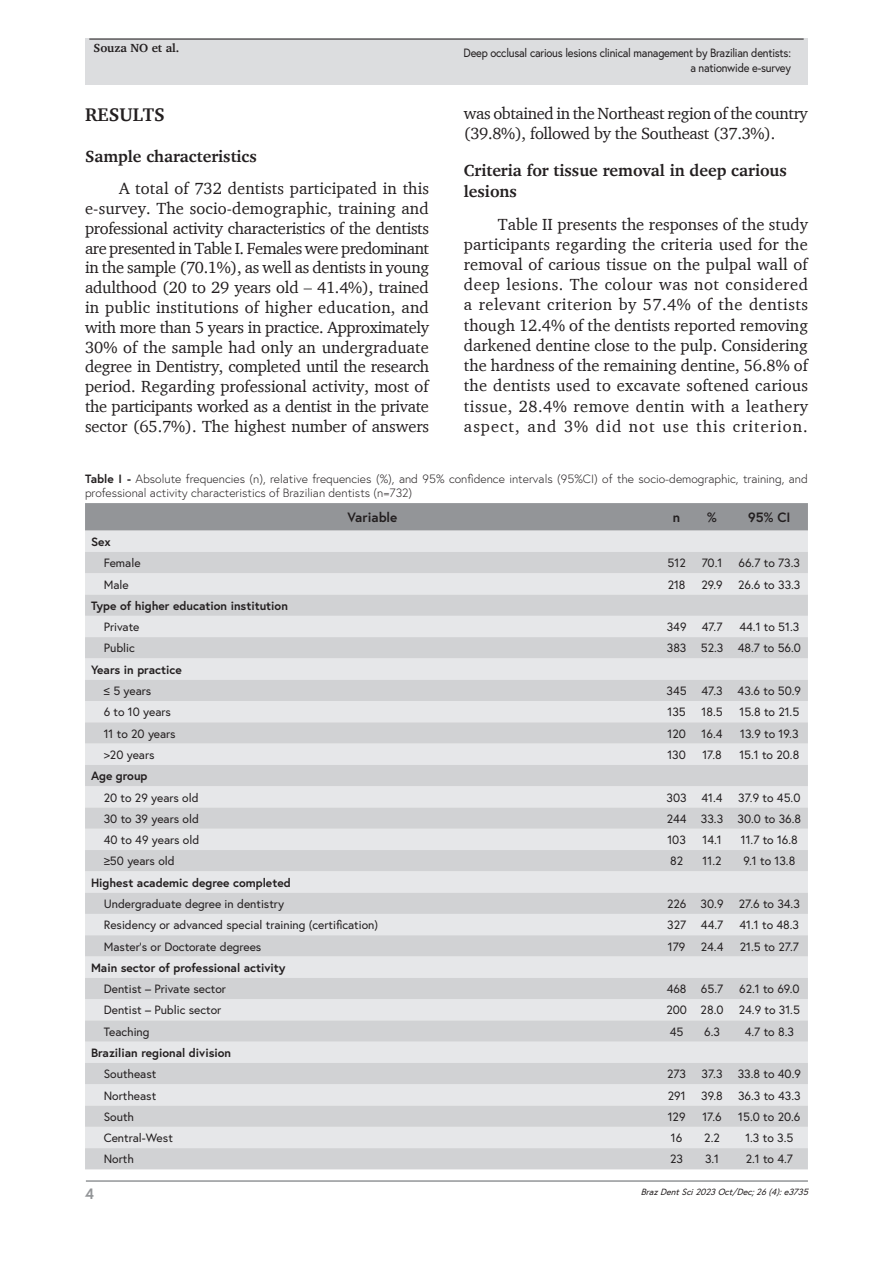
<style>
.page{position:relative;width:893px;height:1263px;background:#fff}
.page>*{position:absolute;margin:0;border:0;box-sizing:border-box;transform-origin:0 0}
.Heading1{font:700 18.75px "Charter";color:#231f20}
.Paragraph{font:16.5px/19.8px "Charter";letter-spacing:-.02em;color:#231f20;text-align:justify}
.Heading2{font:700 16.5px/20.2px "Charter";color:#231f20}
.t1{font:700 15px "Europa";color:#939598}
.TableHead{font:700 13.5px "Europa";color:#231f20}
.TableBody{font:12px "Europa";color:#231f20}
.TableTitle{font:300 12px/14.4px "Europa";color:#231f20}
.TableBody-2{font:700 12px "Europa";color:#231f20}
.TableBody-3{font:12px/14.4px "Europa";letter-spacing:-.02em;color:#231f20;text-align:right;scale:.92 1}
.t2{font:700 12px "Charter";color:#231f20}
.t3{font:italic 9px "Europa";color:#231f20}
.s1{font-weight:700}
</style>
<div class="page">
<hr style="left:86px;top:1180px;width:722px;height:2px;background:#939598">
<div style="left:85px;top:39px;width:723px;height:46px;background:#dcdddf"></div>
<hr style="left:89px;top:39px;width:715px;height:1px;background:#231f20">
<svg style="left:85px;top:503px;width:723px;height:28px;background:#95979a"></svg>
<div style="left:85px;top:531px;width:723px;height:21px;background:#e6e7e9"></div>
<svg style="left:85px;top:552px;width:723px;height:617px;background:#dbdcde"></svg>
<p class="t2" style="left:94px;top:41px;width:87px">Souza NO et al.</p>
<p class="TableBody-3" style="left:464px;top:46px;width:357px">Deep occlusal carious lesions clinical management by Brazilian dentists: a nationwide e-survey</p>
<p class="Paragraph" style="left:464px;top:103px;width:345px;line-height:20.2px">was obtained in the Northeast region of the country (39.8%), followed by the Southeast (37.3%).</p>
<p class="Heading2" style="left:464px;top:160px;width:324px">Criteria for tissue removal in deep carious lesions</p>
<p class="Paragraph" style="left:464px;top:213px;width:346px;line-height:20.2px;text-indent:34px">Table II presents the responses of the study participants regarding the criteria used for the removal of carious tissue on the pulpal wall of deep lesions. The colour was not considered a relevant criterion by 57.4% of the dentists though 12.4% of the dentists reported removing darkened dentine close to the pulp. Considering the hardness of the remaining dentine, 56.8% of the dentists used to excavate softened carious tissue, 28.4% remove dentin with a leathery aspect, and 3% did not use this criterion.</p>
<p class="TableTitle" style="left:85px;top:471px;width:724px"><span class="s1">Table I -</span> Absolute frequencies (n), relative frequencies (%), and 95% confidence intervals (95%CI) of the socio-demographic, training, and professional activity characteristics of Brazilian dentists (n=732)</p>
<p class="TableHead" style="left:348px;top:508px;width:51px">Variable</p>
<p class="TableHead" style="left:673px;top:508px;width:9px">n</p>
<p class="TableHead" style="left:707px;top:508px;width:11px">%</p>
<p class="TableHead" style="left:748px;top:508px;width:44px">95% CI</p>
<p class="TableBody-2" style="left:91px;top:534px;width:21px">Sex</p>
<p class="TableBody" style="left:104px;top:555px;width:38px">Female</p>
<p class="TableBody" style="left:668px;top:555px;width:20px">512</p>
<p class="TableBody" style="left:702px;top:555px;width:22px">70.1</p>
<p class="TableBody" style="left:739px;top:555px;width:63px">66.7 to 73.3</p>
<p class="TableBody" style="left:104px;top:577px;width:27px">Male</p>
<p class="TableBody" style="left:668px;top:577px;width:19px">218</p>
<p class="TableBody" style="left:701px;top:577px;width:23px">29.9</p>
<p class="TableBody" style="left:738px;top:577px;width:64px">26.6 to 33.3</p>
<p class="TableBody-2" style="left:91px;top:597px;width:198px">Type of higher education institution</p>
<p class="TableBody" style="left:104px;top:619px;width:37px">Private</p>
<p class="TableBody" style="left:667px;top:619px;width:21px">349</p>
<p class="TableBody" style="left:702px;top:619px;width:22px">47.7</p>
<p class="TableBody" style="left:739px;top:619px;width:61px">44.1 to 51.3</p>
<p class="TableBody" style="left:104px;top:640px;width:33px">Public</p>
<p class="TableBody" style="left:667px;top:640px;width:21px">383</p>
<p class="TableBody" style="left:701px;top:640px;width:24px">52.3</p>
<p class="TableBody" style="left:738px;top:640px;width:65px">48.7 to 56.0</p>
<p class="TableBody-2" style="left:91px;top:661px;width:92px">Years in practice</p>
<p class="TableBody" style="left:104px;top:683px;width:49px">≤ 5 years</p>
<p class="TableBody" style="left:667px;top:683px;width:22px">345</p>
<p class="TableBody" style="left:701px;top:683px;width:23px">47.3</p>
<p class="TableBody" style="left:738px;top:683px;width:65px">43.6 to 50.9</p>
<p class="TableBody" style="left:104px;top:704px;width:69px">6 to 10 years</p>
<p class="TableBody" style="left:667px;top:704px;width:20px">135</p>
<p class="TableBody" style="left:701px;top:704px;width:23px">18.5</p>
<p class="TableBody" style="left:739px;top:704px;width:61px">15.8 to 21.5</p>
<p class="TableBody" style="left:104px;top:726px;width:73px">11 to 20 years</p>
<p class="TableBody" style="left:667px;top:726px;width:20px">120</p>
<p class="TableBody" style="left:702px;top:726px;width:22px">16.4</p>
<p class="TableBody" style="left:740px;top:726px;width:60px">13.9 to 19.3</p>
<p class="TableBody" style="left:104px;top:747px;width:52px">&gt;20 years</p>
<p class="TableBody" style="left:667px;top:747px;width:20px">130</p>
<p class="TableBody" style="left:702px;top:747px;width:21px">17.8</p>
<p class="TableBody" style="left:739px;top:747px;width:61px">15.1 to 20.8</p>
<p class="TableBody-2" style="left:91px;top:768px;width:58px">Age group</p>
<p class="TableBody" style="left:104px;top:790px;width:96px">20 to 29 years old</p>
<p class="TableBody" style="left:667px;top:790px;width:22px">303</p>
<p class="TableBody" style="left:701px;top:790px;width:23px">41.4</p>
<p class="TableBody" style="left:738px;top:790px;width:64px">37.9 to 45.0</p>
<p class="TableBody" style="left:104px;top:811px;width:97px">30 to 39 years old</p>
<p class="TableBody" style="left:667px;top:811px;width:21px">244</p>
<p class="TableBody" style="left:701px;top:811px;width:24px">33.3</p>
<p class="TableBody" style="left:737px;top:811px;width:65px">30.0 to 36.8</p>
<p class="TableBody" style="left:104px;top:832px;width:97px">40 to 49 years old</p>
<p class="TableBody" style="left:667px;top:832px;width:20px">103</p>
<p class="TableBody" style="left:702px;top:832px;width:21px">14.1</p>
<p class="TableBody" style="left:741px;top:832px;width:59px">11.7 to 16.8</p>
<p class="TableBody" style="left:104px;top:853px;width:72px">≥50 years old</p>
<p class="TableBody" style="left:670px;top:853px;width:15px">82</p>
<p class="TableBody" style="left:703px;top:853px;width:20px">11.2</p>
<p class="TableBody" style="left:743px;top:853px;width:53px">9.1 to 13.8</p>
<p class="TableBody-2" style="left:91px;top:874px;width:201px">Highest academic degree completed</p>
<p class="TableBody" style="left:104px;top:896px;width:182px">Undergraduate degree in dentistry</p>
<p class="TableBody" style="left:667px;top:896px;width:21px">226</p>
<p class="TableBody" style="left:701px;top:896px;width:24px">30.9</p>
<p class="TableBody" style="left:739px;top:896px;width:63px">27.6 to 34.3</p>
<p class="TableBody" style="left:104px;top:917px;width:276px">Residency or advanced special training (certification)</p>
<p class="TableBody" style="left:667px;top:917px;width:20px">327</p>
<p class="TableBody" style="left:701px;top:917px;width:24px">44.7</p>
<p class="TableBody" style="left:740px;top:917px;width:61px">41.1 to 48.3</p>
<p class="TableBody" style="left:104px;top:939px;width:159px">Master’s or Doctorate degrees</p>
<p class="TableBody" style="left:668px;top:939px;width:19px">179</p>
<p class="TableBody" style="left:701px;top:939px;width:24px">24.4</p>
<p class="TableBody" style="left:740px;top:939px;width:61px">21.5 to 27.7</p>
<p class="TableBody-2" style="left:91px;top:959px;width:196px">Main sector of professional activity</p>
<p class="TableBody" style="left:104px;top:981px;width:124px">Dentist – Private sector</p>
<p class="TableBody" style="left:667px;top:981px;width:21px">468</p>
<p class="TableBody" style="left:701px;top:981px;width:24px">65.7</p>
<p class="TableBody" style="left:739px;top:981px;width:62px">62.1 to 69.0</p>
<p class="TableBody" style="left:104px;top:1002px;width:119px">Dentist – Public sector</p>
<p class="TableBody" style="left:666px;top:1002px;width:22px">200</p>
<p class="TableBody" style="left:701px;top:1002px;width:24px">28.0</p>
<p class="TableBody" style="left:739px;top:1002px;width:63px">24.9 to 31.5</p>
<p class="TableBody" style="left:104px;top:1024px;width:47px">Teaching</p>
<p class="TableBody" style="left:670px;top:1024px;width:15px">45</p>
<p class="TableBody" style="left:704px;top:1024px;width:17px">6.3</p>
<p class="TableBody" style="left:745px;top:1024px;width:51px">4.7 to 8.3</p>
<p class="TableBody-2" style="left:91px;top:1044px;width:142px">Brazilian regional division</p>
<p class="TableBody" style="left:104px;top:1066px;width:54px">Southeast</p>
<p class="TableBody" style="left:667px;top:1066px;width:20px">273</p>
<p class="TableBody" style="left:702px;top:1066px;width:22px">37.3</p>
<p class="TableBody" style="left:738px;top:1066px;width:65px">33.8 to 40.9</p>
<p class="TableBody" style="left:104px;top:1088px;width:54px">Northeast</p>
<p class="TableBody" style="left:668px;top:1088px;width:19px">291</p>
<p class="TableBody" style="left:701px;top:1088px;width:23px">39.8</p>
<p class="TableBody" style="left:738px;top:1088px;width:64px">36.3 to 43.3</p>
<p class="TableBody" style="left:104px;top:1109px;width:32px">South</p>
<p class="TableBody" style="left:668px;top:1109px;width:19px">129</p>
<p class="TableBody" style="left:702px;top:1109px;width:21px">17.6</p>
<p class="TableBody" style="left:738px;top:1109px;width:64px">15.0 to 20.6</p>
<p class="TableBody" style="left:104px;top:1130px;width:71px">Central-West</p>
<p class="TableBody" style="left:671px;top:1130px;width:13px">16</p>
<p class="TableBody" style="left:704px;top:1130px;width:17px">2.2</p>
<p class="TableBody" style="left:745px;top:1130px;width:50px">1.3 to 3.5</p>
<p class="TableBody" style="left:104px;top:1151px;width:32px">North</p>
<p class="TableBody" style="left:670px;top:1151px;width:14px">23</p>
<p class="TableBody" style="left:705px;top:1151px;width:16px">3.1</p>
<p class="TableBody" style="left:746px;top:1151px;width:49px">2.1 to 4.7</p>
<p class="Heading1" style="left:85px;top:103px;width:81px">RESULTS</p>
<p class="Heading2" style="left:85px;top:146px;width:173px">Sample characteristics</p>
<p class="Paragraph" style="left:85px;top:178px;width:346px;text-indent:34px">A total of 732 dentists participated in this e-survey. The socio-demographic, training and professional activity characteristics of the dentists are presented in Table I. Females were predominant in the sample (70.1%), as well as dentists in young adulthood (20 to 29 years old – 41.4%), trained in public institutions of higher education, and with more than 5 years in practice. Approximately 30% of the sample had only an undergraduate degree in Dentistry, completed until the research period. Regarding professional activity, most of the participants worked as a dentist in the private sector (65.7%). The highest number of answers</p>
<p class="t1" style="left:85px;top:1184px;width:10px">4</p>
<p class="t3" style="left:641px;top:1185px;width:172px">BrazDentSci2023Oct/Dec;26(4):e3735</p>
</div>
